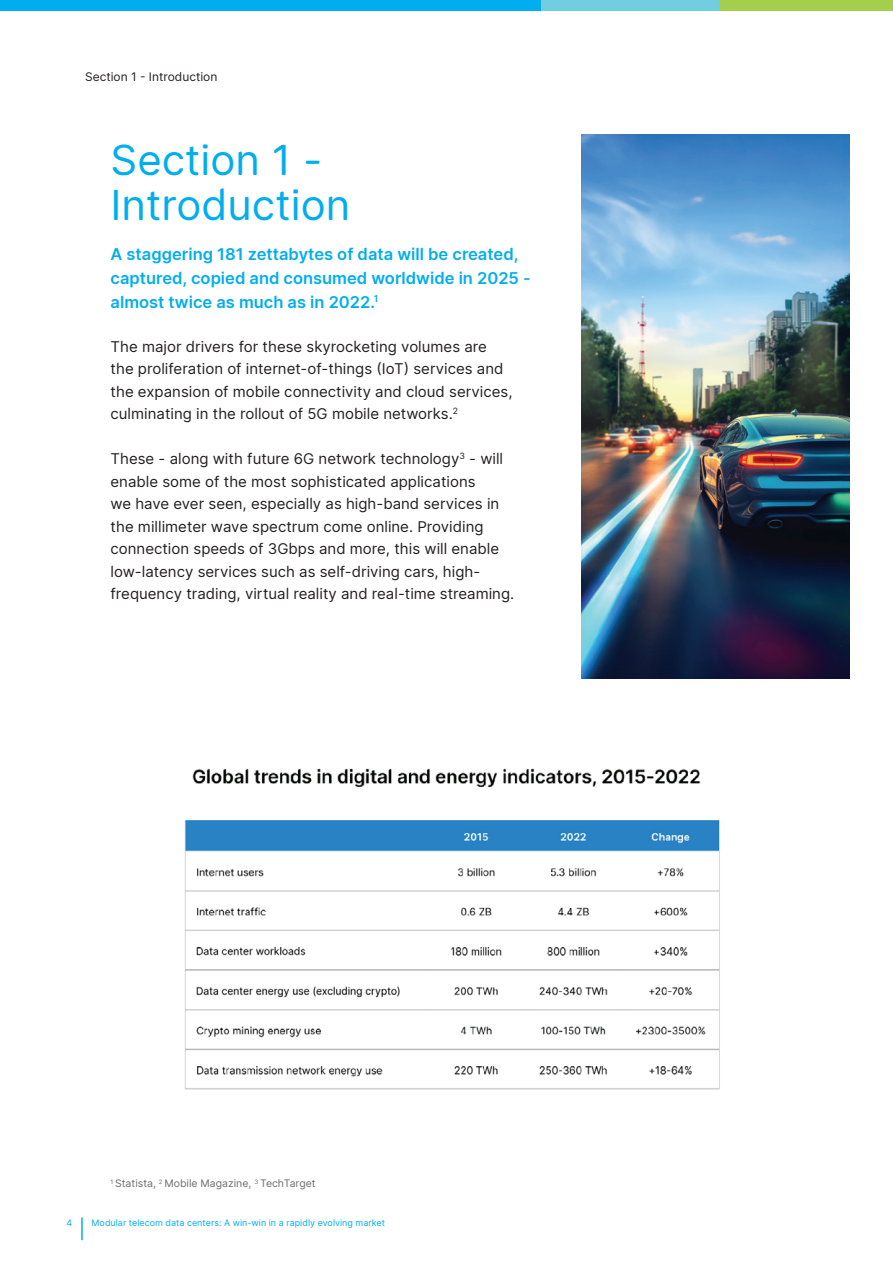
<style>
.page{position:relative;width:893px;height:1263px;background:#fff}
.page>*{position:absolute;margin:0;border:0;box-sizing:border-box;transform-origin:0 0}
.t1{font:42px/45px "Delta Sans";color:#00aeef}
.t2{font:600 16.5px/24px "Delta Sans";color:#00aeef}
.t3{font:15px/22.5px "Delta Sans";color:#231f20}
.t4{font:12px "Delta Sans";color:#231f20}
.t5{font:10.5px "Delta Sans";color:#6c6d70}
.t6{font:9px "Delta Sans";color:#00aeef}
</style>
<div class="page">
<hr style="left:81px;top:1217px;width:2px;height:23px;background:#00aeef">
<div style="left:719px;top:0;width:174px;height:11px;background:#a4ce4c"></div>
<div style="left:541px;top:0;width:178px;height:11px;background:#71cee1"></div>
<div style="left:0;top:0;width:541px;height:11px;background:#00aeef"></div>
<img style="left:582px;top:135px;width:268px;height:544px">
<img style="left:184px;top:768px;width:536px;height:322px">
<p class="t4" style="left:85px;top:68px;width:134px">Section 1 - Introduction</p>
<h1 class="t1" style="left:111px;top:136px;width:241px">Section 1 -<br>Introduction</h1>
<p class="t2" style="left:111px;top:241px;width:422px">A staggering 181 zettabytes of data will be created, captured, copied and consumed worldwide in 2025 - almost twice as much as in 2022.<sup>1</sup></p>
<p class="t3" style="left:111px;top:334px;width:404px">The major drivers for these skyrocketing volumes are the proliferation of internet-of-things (IoT) services and the expansion of mobile connectivity and cloud services, culminating in the rollout of 5G mobile networks.<sup>2</sup></p>
<p class="t3" style="left:111px;top:447px;width:405px">These - along with future 6G network technology<sup>3</sup> - will enable some of the most sophisticated applications<br>we have ever seen, especially as high-band services in the millimeter wave spectrum come online. Providing connection speeds of 3Gbps and more, this will enable low-latency services such as self-driving cars, high&shy;frequency trading, virtual reality and real-time streaming.</p>
<p class="t5" style="left:111px;top:1176px;width:207px"><sup>1</sup> Statista, <sup>2</sup> Mobile Magazine, <sup>3</sup> TechTarget</p>
<p class="t6" style="left:67px;top:1216px;width:7px">4</p>
<p class="t6" style="left:92px;top:1216px;width:295px">Modular telecom data centers: A win-win in a rapidly evolving market</p>
</div>
